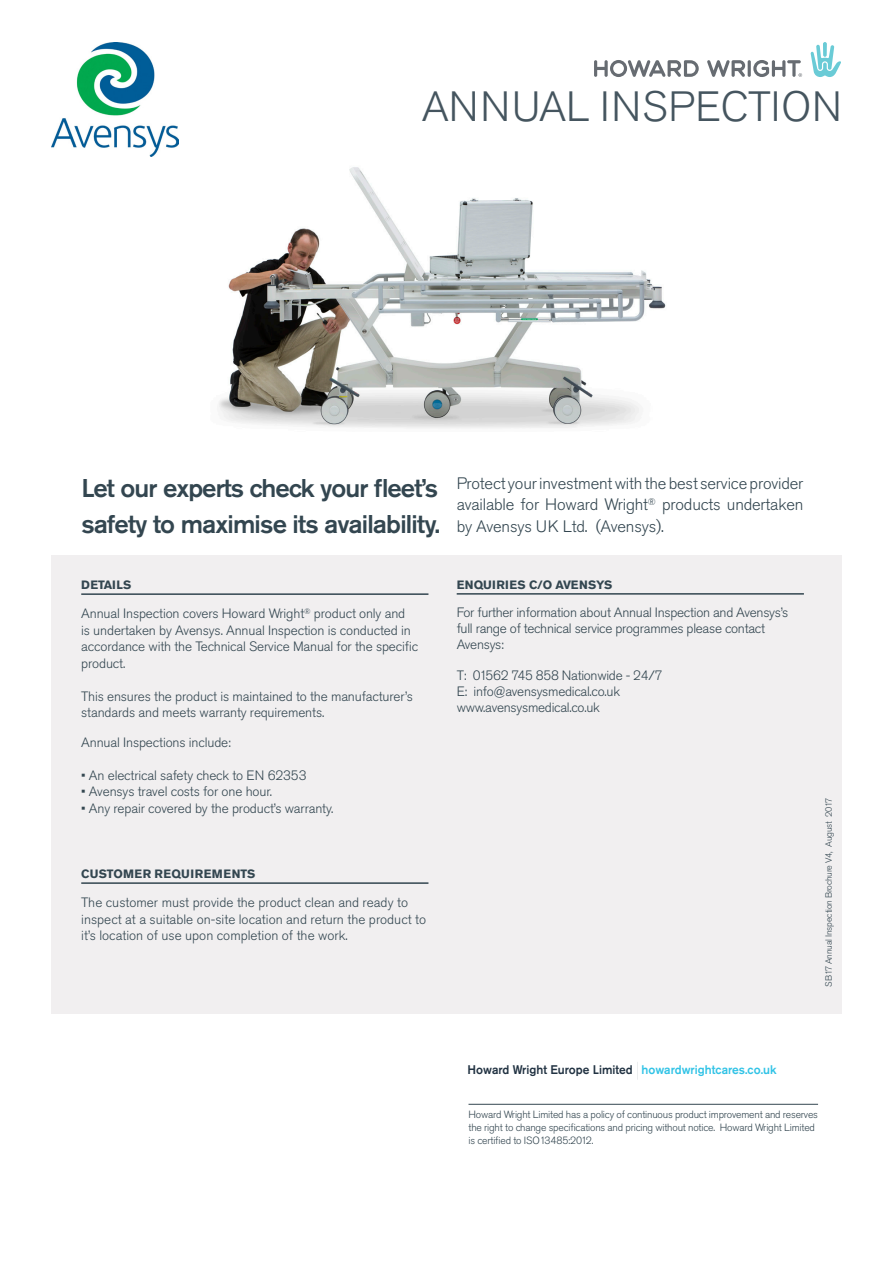
<style>
.page{position:relative;width:893px;height:1263px;background:#fff}
.page>*{position:absolute;margin:0;border:0;box-sizing:border-box;transform-origin:0 0}
.t1{font:300 42px "Akzidenz Grotesk Pro";letter-spacing:.02em;color:#45555f}
.t2{font:500 25.5px/36px "Akzidenz Grotesk Pro";letter-spacing:-.03em;color:#334650}
.t3{font:300 16.5px/21.8px "Akzidenz Grotesk Pro";letter-spacing:-.01em;color:#334650;text-align:justify}
.Feature_Title{font:300 13.5px/16.5px "Akzidenz Grotesk Pro";letter-spacing:-.01em;color:#334650}
.t4{font:500 12.45px "Akzidenz Grotesk Pro";color:#213242;scale:.96 1}
.Feature_Title-2{font:700 12px "Akzidenz Grotesk Pro";letter-spacing:.025em;color:#334650}
.Feature_Title-3{font:700 12px "Akzidenz Grotesk Pro";color:#334650}
.t5{font:300 10.5px/12.9px "Akzidenz Grotesk Pro";letter-spacing:-.02em;color:#334650}
.Body_copy{font:300 9px "Akzidenz Grotesk Pro";letter-spacing:-.02em;color:#334650}
.s1{color:#31c3e6}
</style>
<div class="page">
<img style="left:219px;top:167px;width:447px;height:261px">
<svg style="left:810px;top:45px;width:31px;height:32px"></svg>
<svg style="left:594px;top:60px;width:208px;height:17px"></svg>
<svg style="left:637px;top:1062px;width:1px;height:18px"></svg>
<hr style="left:468px;top:1104px;width:350px;height:1px;background:#334650">
<div style="left:51px;top:555px;width:791px;height:459px;background:#f1eff0"></div>
<hr style="left:457px;top:593px;width:347px;height:2px;background:#334650">
<hr style="left:81px;top:593px;width:347px;height:2px;background:#334650">
<hr style="left:81px;top:882px;width:347px;height:2px;background:#334650">
<img style="left:51px;top:43px;width:128px;height:113px">
<p class="t1" style="left:422px;top:79px;width:421px">ANNUAL INSPECTION</p>
<p class="t2" style="left:82px;top:469px;width:360px">Let our experts check your fleet’s safety to maximise its availability.</p>
<p class="t3" style="left:457px;top:472px;width:348px">Protect your investment with the best service provider available for Howard Wright<sup>®</sup> products undertaken by Avensys UK Ltd. (Avensys).</p>
<p class="Feature_Title-3" style="left:81px;top:577px;width:52px">DETAILS</p>
<p class="Feature_Title" style="left:81px;top:605px;width:338px">Annual Inspection covers Howard Wright<sup>®</sup> product only and<br>is undertaken by Avensys. Annual Inspection is conducted in accordance with the Technical Service Manual for the specific product.</p>
<p class="Feature_Title" style="left:81px;top:688px;width:333px">This ensures the product is maintained to the manufacturer’s standards and meets warranty requirements.</p>
<p class="Feature_Title" style="left:81px;top:734px;width:151px">Annual Inspections include:</p>
<p class="Feature_Title" style="left:81px;top:767px;width:227px">• An electrical safety check to EN 62353</p>
<p class="Feature_Title" style="left:81px;top:783px;width:192px">• Avensys travel costs for one hour.</p>
<p class="Feature_Title" style="left:81px;top:800px;width:254px">• Any repair covered by the product’s warranty.</p>
<p class="Feature_Title-2" style="left:81px;top:866px;width:176px">CUSTOMER REQUIREMENTS</p>
<p class="Feature_Title" style="left:81px;top:894px;width:346px">The customer must provide the product clean and ready to inspect at a suitable on-site location and return the product to it’s location of use upon completion of the work.</p>
<p class="Feature_Title-2" style="left:457px;top:577px;width:157px">ENQUIRIES C/O AVENSYS</p>
<p class="Feature_Title" style="left:457px;top:605px;width:333px;line-height:15.8px">For further information about Annual Inspection and Avensys’s full range of technical service programmes please contact<br>Avensys:</p>
<p class="Feature_Title" style="left:457px;top:668px;width:207px;line-height:15.8px">T: 01562 745 858 Nationwide - 24/7<br>E: info@avensysmedical.co.uk www.avensysmedical.co.uk</p>
<p class="Body_copy" style="left:823px;top:987px;width:190px;rotate:-90deg">SB17 Annual Inspection Brochure V4, August 2017</p>
<p class="t4" style="left:467px;top:1062px;width:324px">Howard Wright Europe Limited <span class="s1">howardwrightcares.co.uk</span></p>
<p class="t5" style="left:468px;top:1108px;width:351px">Howard Wright Limited has a policy of continuous product improvement and reserves the right to change specifications and pricing without notice. Howard Wright Limited is certified to ISO13485:2012.</p>
</div>
